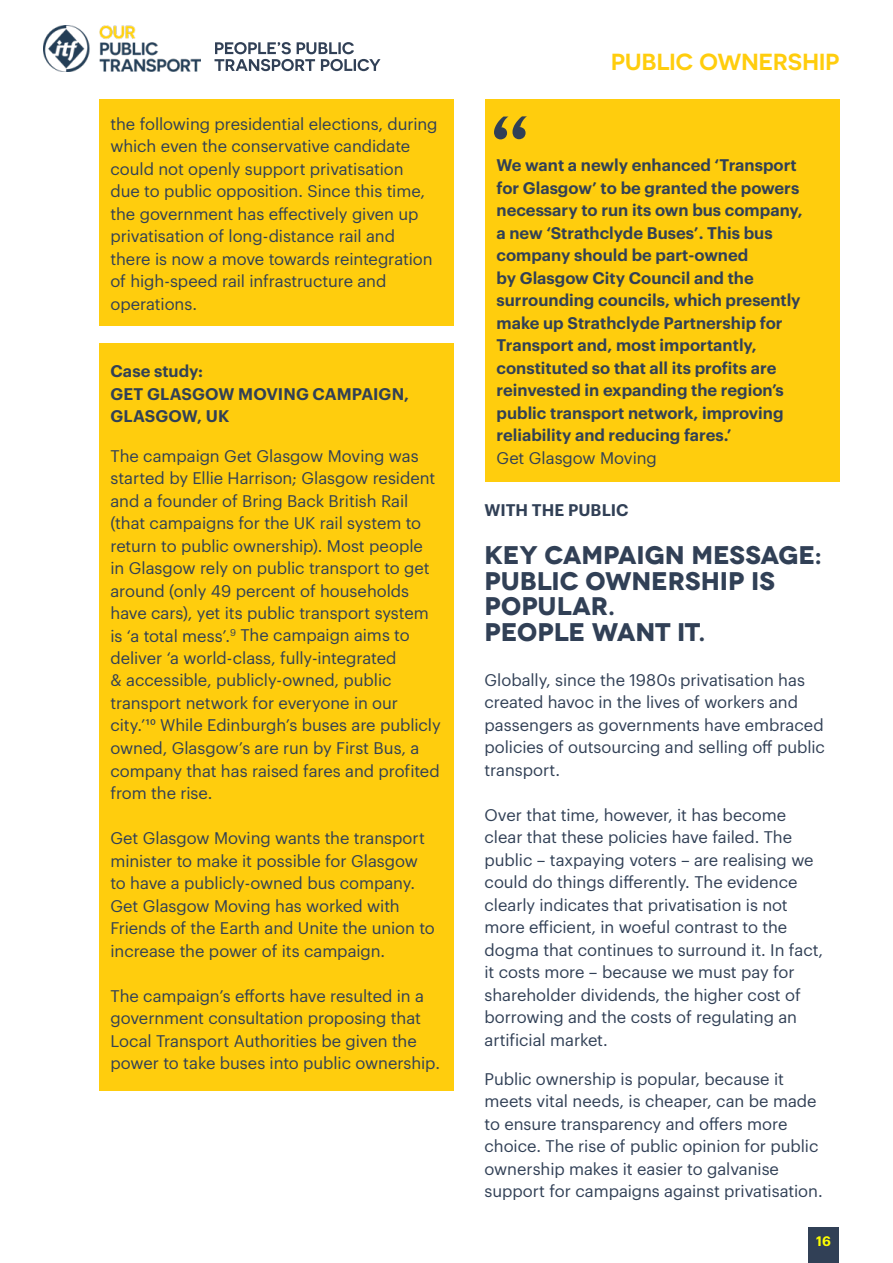
<style>
.page{position:relative;width:893px;height:1263px;background:#fff}
.page>*{position:absolute;margin:0;border:0;box-sizing:border-box;transform-origin:0 0}
.t1{font:700 expanded 25.5px/25.5px "Novecento";letter-spacing:-.005em;color:#314056}
.t2{font:600 23.25px "Novecentosanswide";letter-spacing:.005em;color:#ffcd0d}
.t3{font:16.5px/22.5px "Graphik";letter-spacing:-.005em;color:#314056}
.t4{font:600 16.5px/22.5px "Graphik";color:#314056}
.t5{font:600 13.5px "Graphik";color:#ff0}
</style>
<div class="page">
<div style="left:808px;top:1227px;width:31px;height:36px;background:#314056"></div>
<svg style="left:214px;top:42px;width:166px;height:29px"></svg>
<img style="left:43px;top:25px;width:158px;height:47px">
<div style="left:99px;top:343px;width:355px;height:747px;background:#ffcd0d"></div>
<div style="left:99px;top:99px;width:355px;height:226px;background:#ffcd0d"></div>
<div style="left:484px;top:99px;width:355px;height:382px;background:#ffcd0d"></div>
<svg style="left:494px;top:116px;width:33px;height:23px"></svg>
<p class="t3" style="left:110px;top:111px;width:329px">the following presidential elections, during which even the conservative candidate could not openly support privatisation<br>due to public opposition. Since this time, the government has effectively given up privatisation of long-distance rail and there is now a move towards reintegration of high-speed rail infrastructure and operations.</p>
<p class="t4" style="left:110px;top:359px;width:300px">Case study:<br>GET GLASGOW MOVING CAMPAIGN,<br>GLASGOW, UK</p>
<p class="t3" style="left:110px;top:443px;width:332px">The campaign Get Glasgow Moving was started by Ellie Harrison; Glasgow resident and a founder of Bring Back British Rail (that campaigns for the UK rail system to return to public ownership). Most people in Glasgow rely on public transport to get around (only 49 percent of households have cars), yet its public transport system is ‘a total mess’.<sup>9</sup> The campaign aims to deliver ‘a world-class, fully-integrated<br>&amp; accessible, publicly-owned, public transport network for everyone in our city.’10 While Edinburgh’s buses are publicly owned, Glasgow’s are run by First Bus, a company that has raised fares and profited from the rise.</p>
<p class="t3" style="left:110px;top:825px;width:326px">Get Glasgow Moving wants the transport minister to make it possible for Glasgow to have a publicly-owned bus company.<br>Get Glasgow Moving has worked with Friends of the Earth and Unite the union to increase the power of its campaign.</p>
<p class="t3" style="left:110px;top:983px;width:331px">The campaign’s efforts have resulted in a government consultation proposing that Local Transport Authorities be given the power to take buses into public ownership.</p>
<h2 class="t2" style="left:611px;top:48px;width:230px">PUBLIC OWNERSHIP</h2>
<p class="t4" style="left:496px;top:152px;width:308px">We want a newly enhanced ‘Transport for Glasgow’ to be granted the powers necessary to run its own bus company, a new ‘Strathclyde Buses’. This bus company should be part-owned<br>by Glasgow City Council and the surrounding councils, which presently make up Strathclyde Partnership for Transport and, most importantly, constituted so that all its profits are reinvested in expanding the region’s public transport network, improving reliability and reducing fares.’</p>
<p class="t3" style="left:496px;top:445px;width:162px">Get Glasgow Moving</p>
<p class="t4" style="left:485px;top:497px;width:146px">WITH THE PUBLIC</p>
<h1 class="t1" style="left:484px;top:543px;width:339px">KEY CAMPAIGN MESSAGE:<br>PUBLIC OWNERSHIP IS<br>POPULAR.<br>PEOPLE WANT IT.</h1>
<p class="t3" style="left:484px;top:667px;width:342px">Globally, since the 1980s privatisation has created havoc in the lives of workers and passengers as governments have embraced policies of outsourcing and selling off public transport.</p>
<p class="t3" style="left:484px;top:802px;width:340px">Over that time, however, it has become clear that these policies have failed. The public – taxpaying voters – are realising we could do things differently. The evidence clearly indicates that privatisation is not more efficient, in woeful contrast to the dogma that continues to surround it. In fact, it costs more – because we must pay for shareholder dividends, the higher cost of borrowing and the costs of regulating an artificial market.</p>
<p class="t3" style="left:484px;top:1066px;width:340px">Public ownership is popular, because it meets vital needs, is cheaper, can be made to ensure transparency and offers more choice. The rise of public opinion for public ownership makes it easier to galvanise support for campaigns against privatisation.</p>
<p class="t5" style="left:816px;top:1230px;width:16px">16</p>
</div>
